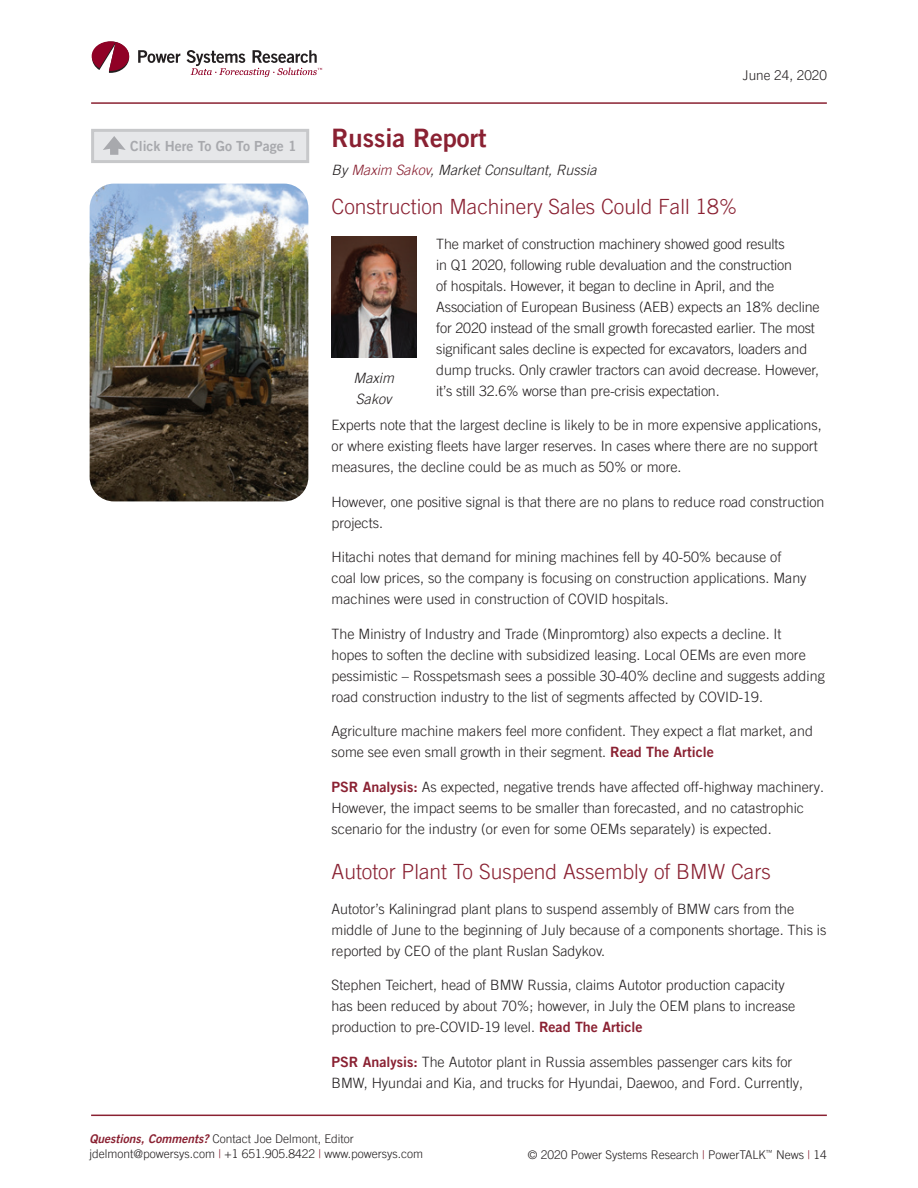
<style>
.page{position:relative;width:918px;height:1188px;background:#fff}
.page>*{position:absolute;margin:0;border:0;box-sizing:border-box;transform-origin:0 0}
.t1{font:25.5px "Trade Gothic LT Pro Bd 2";color:#8a2132}
.t2{font:300 21px "Trade Gothic LT Pro";color:#8a2132}
.t3{font:300 14.25px/21px "Trade Gothic LT Pro";color:#231f20}
.t4{font:italic 300 14.25px/21px "Trade Gothic LT Pro";color:#231f20}
.t5{font:13.95px "Trade Gothic LT Pro Bd 2";color:#a8a9ad}
.t6{font:300 13.5px "Trade Gothic LT Pro";color:#231f20}
.t7{font:300 12px/15px "Trade Gothic LT Pro";color:#231f20}
.s1{color:#8a2132}
.s2{font-family:"Trade Gothic LT Pro Bd 2";font-weight:400;color:#8a2132}
.s3{font-family:"Trade Gothic LT Pro Bd 2 Obl";font-weight:400;color:#8a2132}
</style>
<div class="page">
<hr style="left:91px;top:102px;width:736px;height:2px;background:#8a2132">
<hr style="left:91px;top:1115px;width:736px;height:1px;background:#8a2132">
<svg style="left:138px;top:50px;width:42px;height:13px"></svg>
<svg style="left:92px;top:41px;width:37px;height:32px"></svg>
<svg style="left:187px;top:50px;width:135px;height:27px"></svg>
<div style="left:91px;top:129px;width:218px;height:34px;background:#e6e7e9;border:3px solid #c7c8ca"></div>
<svg style="left:103px;top:136px;width:23px;height:19px"></svg>
<img style="left:332px;top:237px;width:84px;height:120px">
<img style="left:90px;top:184px;width:218px;height:317px">
<p class="t6" style="left:743px;top:67px;width:86px">June 24, 2020</p>
<p class="t5" style="left:130px;top:137px;width:168px">Click Here To Go To Page 1</p>
<h1 class="t1" style="left:332px;top:122px;width:157px">Russia Report</h1>
<p class="t4" style="left:332px;top:160px;width:266px">By <span class="s1">Maxim Sakov</span>, Market Consultant, Russia</p>
<h2 class="t2" style="left:332px;top:194px;width:408px">Construction Machinery Sales Could Fall 18%</h2>
<p class="t3" style="left:436px;top:233px;width:385px">The market of construction machinery showed good results<br>in Q1 2020, following ruble devaluation and the construction<br>of hospitals. However, it began to decline in April, and the Association of European Business (AEB) expects an 18% decline for 2020 instead of the small growth forecasted earlier. The most significant sales decline is expected for excavators, loaders and dump trucks. Only crawler tractors can avoid decrease. However, it’s still 32.6% worse than pre-crisis expectation.</p>
<p class="t3" style="left:332px;top:414px;width:492px">Experts note that the largest decline is likely to be in more expensive applications, or where existing fleets have larger reserves. In cases where there are no support measures, the decline could be as much as 50% or more.</p>
<p class="t3" style="left:332px;top:491px;width:495px">However, one positive signal is that there are no plans to reduce road construction projects.</p>
<p class="t3" style="left:332px;top:546px;width:477px">Hitachi notes that demand for mining machines fell by 40-50% because of coal low prices, so the company is focusing on construction applications. Many machines were used in construction of COVID hospitals.</p>
<p class="t3" style="left:332px;top:623px;width:495px">The Ministry of Industry and Trade (Minpromtorg) also expects a decline. It<br>hopes to soften the decline with subsidized leasing. Local OEMs are even more pessimistic – Rosspetsmash sees a possible 30-40% decline and suggests adding road construction industry to the list of segments affected by COVID-19.</p>
<p class="t3" style="left:332px;top:720px;width:483px">Agriculture machine makers feel more confident. They expect a flat market, and some see even small growth in their segment. <span class="s2">Read The Article</span></p>
<p class="t3" style="left:332px;top:776px;width:494px"><span class="s2">PSR Analysis:</span> As expected, negative trends have affected off-highway machinery.<br>However, the impact seems to be smaller than forecasted, and no catastrophic scenario for the industry (or even for some OEMs separately) is expected.</p>
<h2 class="t2" style="left:332px;top:859px;width:441px">Autotor Plant To Suspend Assembly of BMW Cars</h2>
<p class="t3" style="left:332px;top:898px;width:496px">Autotor’s Kaliningrad plant plans to suspend assembly of BMW cars from the middle of June to the beginning of July because of a components shortage. This is reported by CEO of the plant Ruslan Sadykov.</p>
<p class="t3" style="left:332px;top:975px;width:465px">Stephen Teichert, head of BMW Russia, claims Autotor production capacity has been reduced by about 70%; however, in July the OEM plans to increase production to pre-COVID-19 level. <span class="s2">Read The Article</span></p>
<p class="t3" style="left:332px;top:1051px;width:473px"><span class="s2">PSR Analysis:</span> The Autotor plant in Russia assembles passenger cars kits for<br>BMW, Hyundai and Kia, and trucks for Hyundai, Daewoo, and Ford. Currently,</p>
<p class="t4" style="left:354px;top:368px;width:42px">Maxim<br>Sakov</p>
<p class="t7" style="left:90px;top:1131px;width:335px"><span class="s3">Questions, Comments?</span> Contact Joe Delmont, Editor jdelmont@powersys.com <span class="s1">|</span> +1 651.905.8422 <span class="s1">|</span> www.powersys.com</p>
<p class="t7" style="left:528px;top:1147px;width:301px">© 2020 Power Systems Research <span class="s1">|</span> PowerTALK<sup>™</sup> News <span class="s1">|</span> 14</p>
</div>
